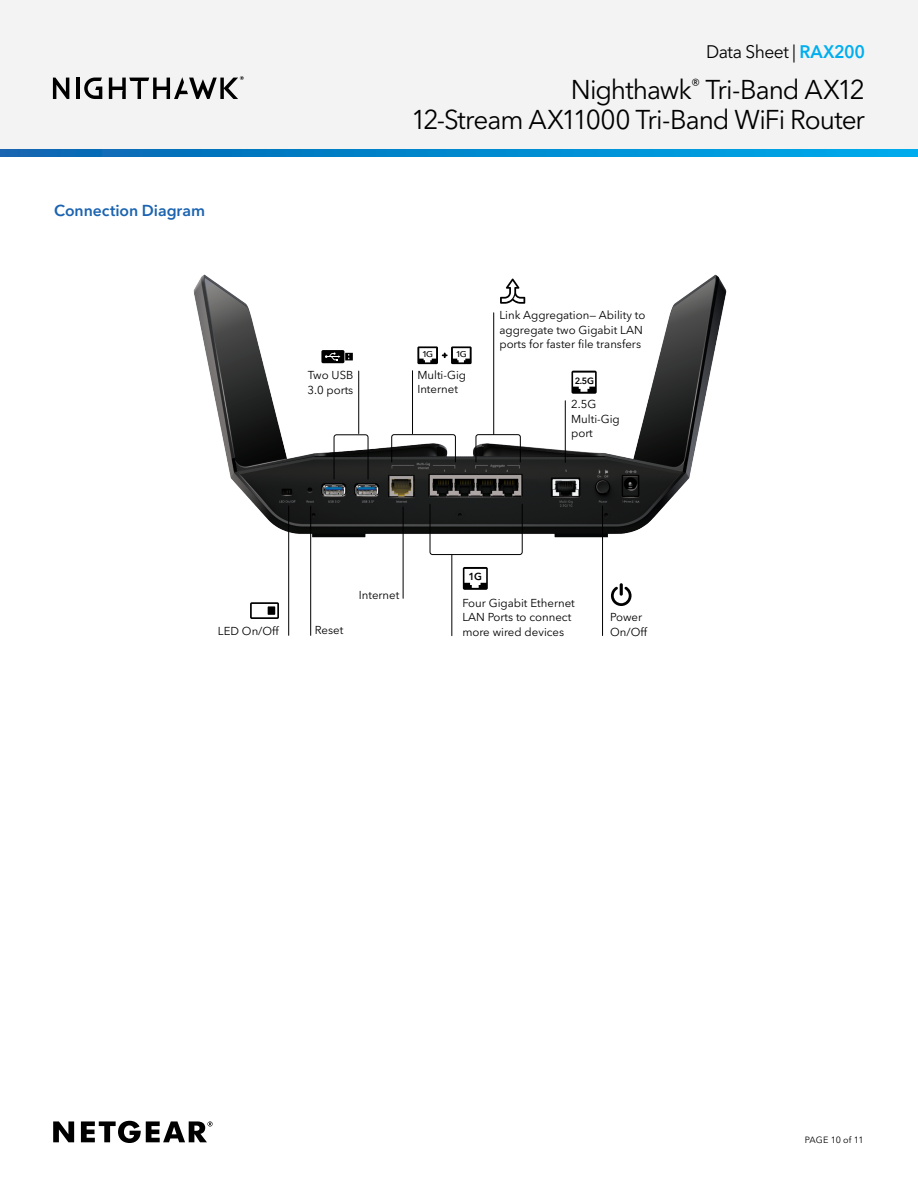
<style>
.page{position:relative;width:918px;height:1188px;background:#fff}
.page>*{position:absolute;margin:0;border:0;box-sizing:border-box;transform-origin:0 0}
.t1{font:27px/30px "Avenir Next LT Pro";letter-spacing:-.04em;color:#000001;text-align:right}
.t2{font:18px "Avenir Next LT Pro";letter-spacing:-.03em;color:#000001}
.Sub_Heads_Blue{font:600 15.75px "Avenir Next LT Pro";color:#1b63b0}
.t3{font:11.4px/14.2px "Avenir Next LT Pro";color:#000001}
.t4{font:600 10.2px "Avenir Next LT Pro";color:#000001}
.t5{font:9px "Avenir Next LT Pro";letter-spacing:-.01em;color:#000001}
.t6{font:600 9px "Avenir Next LT Pro";color:#000001}
.t7{font:500 8.4px "Avenir Next";color:#000001;scale:1.07 1}
.s1{font-weight:600;color:#00aeef}
</style>
<div class="page">
<div style="left:0;top:0;width:918px;height:156px;background:#f3f3f3"></div>
<svg style="left:53px;top:1121px;width:160px;height:22px"></svg>
<svg style="left:53px;top:78px;width:16px;height:21px"></svg>
<hr style="left:76px;top:78px;width:3px;height:21px;background:#000001">
<svg style="left:84px;top:78px;width:18px;height:21px"></svg>
<svg style="left:109px;top:76px;width:135px;height:23px"></svg>
<svg style="left:0;top:149px;width:918px;height:8px;background:#0287cd"></svg>
<img style="left:193px;top:274px;width:534px;height:265px">
<svg style="left:500px;top:278px;width:25px;height:26px"></svg>
<svg style="left:475px;top:434px;width:46px;height:29px"></svg>
<svg style="left:391px;top:434px;width:65px;height:29px"></svg>
<hr style="left:493px;top:313px;width:1px;height:121px;background:#000001">
<svg style="left:611px;top:583px;width:21px;height:23px"></svg>
<hr style="left:565px;top:401px;width:1px;height:61px;background:#000001">
<hr style="left:412px;top:371px;width:1px;height:63px;background:#000001">
<hr style="left:602px;top:506px;width:1px;height:130px;background:#000001">
<svg style="left:463px;top:567px;width:25px;height:23px"></svg>
<svg style="left:429px;top:504px;width:94px;height:51px"></svg>
<hr style="left:451px;top:555px;width:1px;height:81px;background:#000001">
<div style="left:321px;top:350px;width:23px;height:13px;background:#000001;border-radius:2px"></div>
<svg style="left:325px;top:353px;width:28px;height:8px"></svg>
<svg style="left:333px;top:434px;width:36px;height:46px"></svg>
<hr style="left:358px;top:371px;width:1px;height:63px;background:#000001">
<hr style="left:403px;top:507px;width:1px;height:91px;background:#000001">
<hr style="left:310px;top:506px;width:1px;height:129px;background:#000001">
<div style="left:250px;top:602px;width:29px;height:17px;border:2px solid #000001"></div>
<hr style="left:288px;top:506px;width:1px;height:129px;background:#000001">
<div style="left:268px;top:606px;width:7px;height:9px;background:#000001"></div>
<svg style="left:571px;top:371px;width:26px;height:23px"></svg>
<svg style="left:417px;top:346px;width:55px;height:18px"></svg>
<p class="Sub_Heads_Blue" style="left:54px;top:201px;width:153px">Connection Diagram</p>
<h2 class="t2" style="left:706px;top:41px;width:160px">Data Sheet | <span class="s1">RAX200</span></h2>
<h1 class="t1" style="left:411px;top:75px;width:455px">Nighthawk<sup>®</sup> Tri-Band AX12<br>12-Stream AX11000 Tri-Band WiFi Router</h1>
<p class="t3" style="left:307px;top:368px;width:47px">Two USB<br>3.0 ports</p>
<p class="t7" style="left:422px;top:347px;width:43px">1G + 1G</p>
<p class="t3" style="left:417px;top:368px;width:50px">Multi-Gig<br>Internet</p>
<p class="t3" style="left:499px;top:308px;width:147px">Link Aggregation— Ability to aggregate two Gigabit LAN ports for faster file transfers</p>
<p class="t6" style="left:575px;top:375px;width:21px">2.5G</p>
<p class="t3" style="left:571px;top:397px;width:50px">2.5G<br>Multi-Gig port</p>
<p class="t3" style="left:218px;top:624px;width:62px">LED On/Off</p>
<p class="t3" style="left:315px;top:623px;width:30px">Reset</p>
<p class="t3" style="left:359px;top:588px;width:42px">Internet</p>
<p class="t4" style="left:469px;top:570px;width:15px">1G</p>
<p class="t3" style="left:462px;top:596px;width:114px">Four Gigabit Ethernet<br>LAN Ports to connect more wired devices</p>
<p class="t3" style="left:610px;top:610px;width:38px">Power<br>On/Off</p>
<p class="t5" style="left:805px;top:1134px;width:61px">PAGE 10 of 11</p>
</div>
